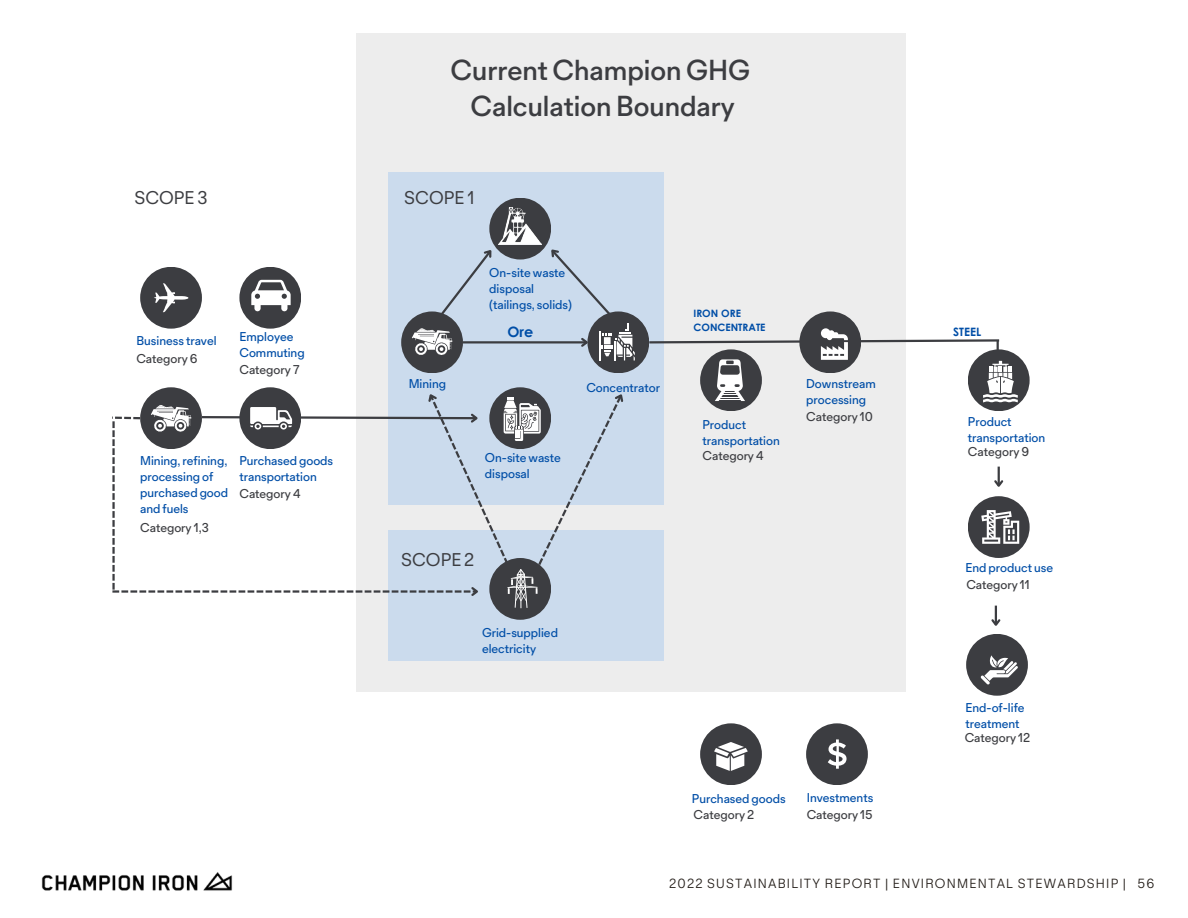
<style>
.page{position:relative;width:1188px;height:918px;background:#fff}
.page>*{position:absolute;margin:0;border:0;box-sizing:border-box;transform-origin:0 0}
.t1{font:600 26.1px "Marcel";color:#3c3d41}
.t2{font:16.65px "MNKY Marcel";color:#3c3d41}
.t3{font:700 14.4px "Century Gothic Pro";color:#004ea7}
.t4{font:300 12px "Marcel";letter-spacing:.1em;color:#221c17}
.t5{font:500 11.55px/15.9px "Marcel";color:#004ea7}
.t6{font:500 11.55px "Marcel";color:#3c3d41}
.t7{font:700 11.55px "Century Gothic Pro";color:#004ea7}
.t8{font:700 10.2px "Century Gothic Pro";color:#004ea7}
</style>
<div class="page">
<img style="left:41px;top:872px;width:192px;height:19px">
<div style="left:357px;top:33px;width:549px;height:658px;background:#ededed"></div>
<div style="left:388px;top:172px;width:276px;height:332px;background:#cbdbed"></div>
<div style="left:388px;top:531px;width:276px;height:130px;background:#cbdbed"></div>
<div style="left:489px;top:198px;width:62px;height:62px;background:#3c3d41;border-radius:50%"></div>
<div style="left:140px;top:267px;width:62px;height:62px;background:#3c3d41;border-radius:50%"></div>
<div style="left:239px;top:267px;width:62px;height:62px;background:#3c3d41;border-radius:50%"></div>
<div style="left:401px;top:311px;width:62px;height:62px;background:#3c3d41;border-radius:50%"></div>
<div style="left:587px;top:311px;width:62px;height:62px;background:#3c3d41;border-radius:50%"></div>
<div style="left:700px;top:349px;width:62px;height:62px;background:#3c3d41;border-radius:50%"></div>
<div style="left:968px;top:349px;width:62px;height:62px;background:#3c3d41;border-radius:50%"></div>
<div style="left:968px;top:496px;width:62px;height:62px;background:#3c3d41;border-radius:50%"></div>
<div style="left:966px;top:634px;width:62px;height:62px;background:#3c3d41;border-radius:50%"></div>
<div style="left:700px;top:723px;width:62px;height:62px;background:#3c3d41;border-radius:50%"></div>
<div style="left:806px;top:723px;width:62px;height:62px;background:#3c3d41;border-radius:50%"></div>
<svg style="left:437px;top:244px;width:61px;height:75px"></svg>
<svg style="left:154px;top:283px;width:35px;height:29px"></svg>
<svg style="left:828px;top:739px;width:19px;height:30px"></svg>
<hr style="left:463px;top:341px;width:124px;height:2px;background:#3c3d41">
<svg style="left:994px;top:467px;width:10px;height:20px"></svg>
<div style="left:799px;top:311px;width:62px;height:62px;background:#3c3d41;border-radius:50%"></div>
<svg style="left:714px;top:742px;width:34px;height:29px"></svg>
<div style="left:489px;top:558px;width:62px;height:62px;background:#3c3d41;border-radius:50%"></div>
<svg style="left:991px;top:606px;width:10px;height:20px"></svg>
<svg style="left:545px;top:243px;width:90px;height:118px"></svg>
<svg style="left:251px;top:280px;width:40px;height:31px"></svg>
<svg style="left:981px;top:510px;width:38px;height:34px"></svg>
<svg style="left:981px;top:655px;width:37px;height:29px"></svg>
<svg style="left:647px;top:328px;width:371px;height:74px"></svg>
<svg style="left:112px;top:389px;width:516px;height:219px"></svg>
<svg style="left:412px;top:328px;width:40px;height:27px"></svg>
<img style="left:499px;top:207px;width:43px;height:37px">
<p class="t1" style="left:451px;top:52px;width:301px">Current Champion GHG</p>
<p class="t1" style="left:470px;top:88px;width:266px">Calculation Boundary</p>
<p class="t2" style="left:134px;top:187px;width:75px">SCOPE 3</p>
<p class="t2" style="left:404px;top:187px;width:72px">SCOPE 1</p>
<p class="t5" style="left:136px;top:332px;width:82px">Business travel</p>
<p class="t6" style="left:136px;top:350px;width:63px">Category 6</p>
<p class="t5" style="left:239px;top:328px;width:67px">Employee<br>Commuting</p>
<p class="t6" style="left:239px;top:362px;width:62px">Category 7</p>
<p class="t5" style="left:140px;top:453px;width:90px">Mining, refining, processing of purchased good and fuels</p>
<p class="t6" style="left:140px;top:520px;width:70px">Category 1,3</p>
<p class="t5" style="left:239px;top:452px;width:95px">Purchased goods transportation</p>
<p class="t6" style="left:239px;top:486px;width:63px">Category 4</p>
<p class="t5" style="left:409px;top:375px;width:39px">Mining</p>
<p class="t5" style="left:489px;top:265px;width:78px">On-site waste</p>
<p class="t5" style="left:489px;top:281px;width:46px">disposal</p>
<p class="t5" style="left:489px;top:296px;width:84px">(tailings, solids)</p>
<p class="t3" style="left:507px;top:326px;width:27px">Ore</p>
<p class="t5" style="left:586px;top:379px;width:75px">Concentrator</p>
<p class="t5" style="left:485px;top:449px;width:78px">On-site waste</p>
<p class="t5" style="left:485px;top:465px;width:46px">disposal</p>
<p class="t8" style="left:694px;top:310px;width:49px">IRON ORE</p>
<p class="t8" style="left:694px;top:324px;width:74px">CONCENTRATE</p>
<p class="t5" style="left:703px;top:416px;width:45px">Product</p>
<p class="t5" style="left:703px;top:432px;width:79px">transportation</p>
<p class="t6" style="left:703px;top:448px;width:63px">Category 4</p>
<p class="t5" style="left:806px;top:375px;width:71px">Downstream</p>
<p class="t5" style="left:806px;top:391px;width:61px">processing</p>
<p class="t6" style="left:806px;top:409px;width:68px">Category 10</p>
<p class="t7" style="left:953px;top:328px;width:29px">STEEL</p>
<p class="t5" style="left:968px;top:413px;width:45px">Product</p>
<p class="t5" style="left:968px;top:429px;width:79px">transportation</p>
<p class="t6" style="left:968px;top:444px;width:63px">Category 9</p>
<p class="t2" style="left:401px;top:548px;width:75px">SCOPE 2</p>
<p class="t5" style="left:482px;top:625px;width:77px">Grid-supplied</p>
<p class="t5" style="left:482px;top:641px;width:56px">electricity</p>
<p class="t5" style="left:965px;top:560px;width:89px">End product use</p>
<p class="t6" style="left:966px;top:577px;width:65px">Category 11</p>
<p class="t5" style="left:692px;top:790px;width:95px">Purchased goods</p>
<p class="t6" style="left:694px;top:806px;width:62px">Category 2</p>
<p class="t5" style="left:807px;top:789px;width:68px">Investments</p>
<p class="t6" style="left:807px;top:806px;width:68px">Category 15</p>
<p class="t5" style="left:965px;top:700px;width:61px">End-of-life</p>
<p class="t5" style="left:965px;top:716px;width:56px">treatment</p>
<p class="t6" style="left:965px;top:730px;width:67px">Category 12</p>
<p class="t4" style="left:669px;top:875px;width:487px">2022 SUSTAINABILITY REPORT | ENVIRONMENTAL STEWARDSHIP | 56</p>
</div>
